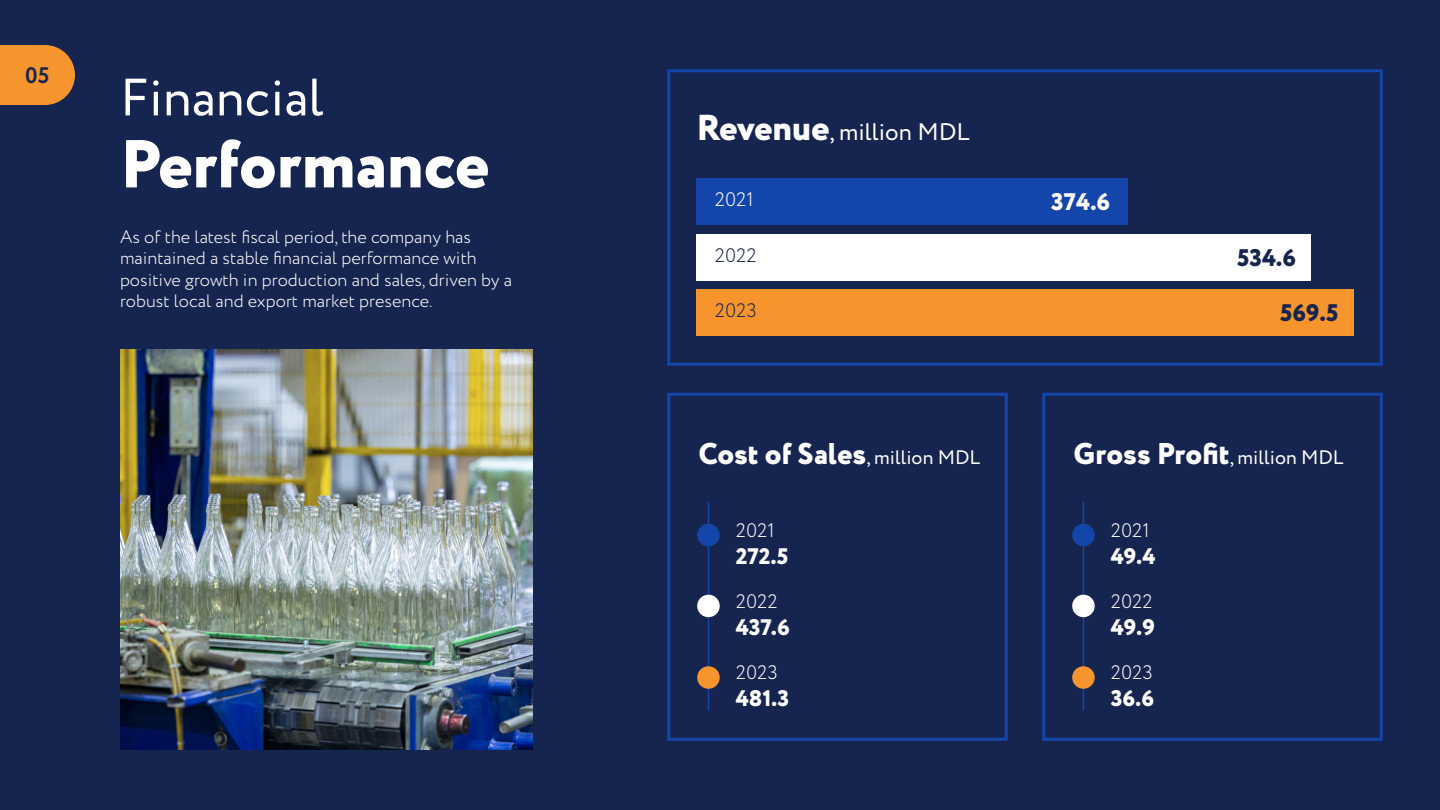
<style>
.page{position:relative;width:1440px;height:810px;background:#16254f}
.page>*{position:absolute;margin:0;border:0;box-sizing:border-box;transform-origin:0 0}
.t1{font:800 67.5px "Circe";color:#fff}
.t2{font:52.5px "Circe";color:#fff}
.t3{font:800 30px "Circe";color:#fff}
.t4{font:24px "Circe";color:#fff}
.t5{font:800 24px "Circe";color:#16254f}
.t6{font:800 24px "Circe";color:#fff}
.t7{font:800 22.5px "Circe";color:#fff}
.t8{font:700 22.5px "Circe";color:#16254f}
.t9{font:300 19.5px "Circe";color:#fff}
.t10{font:300 19.5px "Circe";color:#16254f}
.t11{font:300 18px/21.6px "Circe";color:#fff}
.s1{font-weight:800;font-size:36px}
.s2{font-weight:400;font-size:19.5px}
</style>
<div class="page">
<div style="left:696px;top:178px;width:432px;height:47px;background:#1445aa"></div>
<div style="left:696px;top:234px;width:615px;height:46px;background:#fff"></div>
<div style="left:696px;top:289px;width:658px;height:47px;background:#f6952d"></div>
<div style="left:667px;top:69px;width:716px;height:297px;border:3px solid #1445aa"></div>
<svg style="left:0;top:45px;width:75px;height:60px;background:#e28b2f"></svg>
<hr style="left:708px;top:502px;width:1px;height:209px;background:#1445aa">
<div style="left:697px;top:524px;width:23px;height:22px;background:#1445aa;border-radius:50%"></div>
<div style="left:697px;top:666px;width:23px;height:23px;background:#f6952d;border-radius:50%"></div>
<div style="left:697px;top:595px;width:23px;height:22px;background:#fff;border-radius:50%"></div>
<div style="left:667px;top:393px;width:341px;height:348px;border:3px solid #1445aa"></div>
<hr style="left:1083px;top:502px;width:1px;height:209px;background:#1445aa">
<div style="left:1072px;top:524px;width:23px;height:22px;background:#1445aa;border-radius:50%"></div>
<div style="left:1072px;top:666px;width:23px;height:23px;background:#f6952d;border-radius:50%"></div>
<div style="left:1072px;top:595px;width:23px;height:22px;background:#fff;border-radius:50%"></div>
<div style="left:1042px;top:393px;width:341px;height:348px;border:3px solid #1445aa"></div>
<img style="left:120px;top:349px;width:412px;height:401px">
<p class="t8" style="left:25px;top:62px;width:26px">05</p>
<h2 class="t2" style="left:120px;top:78px;width:205px">Financial</h2>
<h1 class="t1" style="left:120px;top:125px;width:371px">Performance</h1>
<p class="t11" style="left:120px;top:226px;width:393px">As of the latest fiscal period, the company has maintained a stable financial performance with positive growth in production and sales, driven by a robust local and export market presence.</p>
<h3 class="t4" style="left:696px;top:123px;width:275px"><span class="s1">Revenue</span>, million MDL</h3>
<p class="t9" style="left:715px;top:189px;width:41px">2021</p>
<h3 class="t6" style="left:1051px;top:188px;width:61px">374.6</h3>
<p class="t10" style="left:715px;top:245px;width:44px">2022</p>
<h3 class="t5" style="left:1237px;top:244px;width:61px">534.6</h3>
<p class="t10" style="left:715px;top:301px;width:44px">2023</p>
<h3 class="t5" style="left:1280px;top:299px;width:60px">569.5</h3>
<h3 class="t3" style="left:699px;top:436px;width:283px">Cost of Sales<span class="s2">, million MDL</span></h3>
<p class="t9" style="left:736px;top:520px;width:41px">2021</p>
<p class="t7" style="left:736px;top:543px;width:54px">272.5</p>
<p class="t9" style="left:736px;top:591px;width:44px">2022</p>
<p class="t7" style="left:736px;top:614px;width:56px">437.6</p>
<p class="t9" style="left:736px;top:662px;width:44px">2023</p>
<p class="t7" style="left:736px;top:685px;width:55px">481.3</p>
<h3 class="t3" style="left:1074px;top:436px;width:272px">Gross Profit<span class="s2">, million MDL</span></h3>
<p class="t9" style="left:1111px;top:520px;width:41px">2021</p>
<p class="t7" style="left:1111px;top:543px;width:46px">49.4</p>
<p class="t9" style="left:1111px;top:591px;width:44px">2022</p>
<p class="t7" style="left:1111px;top:614px;width:46px">49.9</p>
<p class="t9" style="left:1111px;top:662px;width:44px">2023</p>
<p class="t7" style="left:1111px;top:685px;width:45px">36.6</p>
</div>
